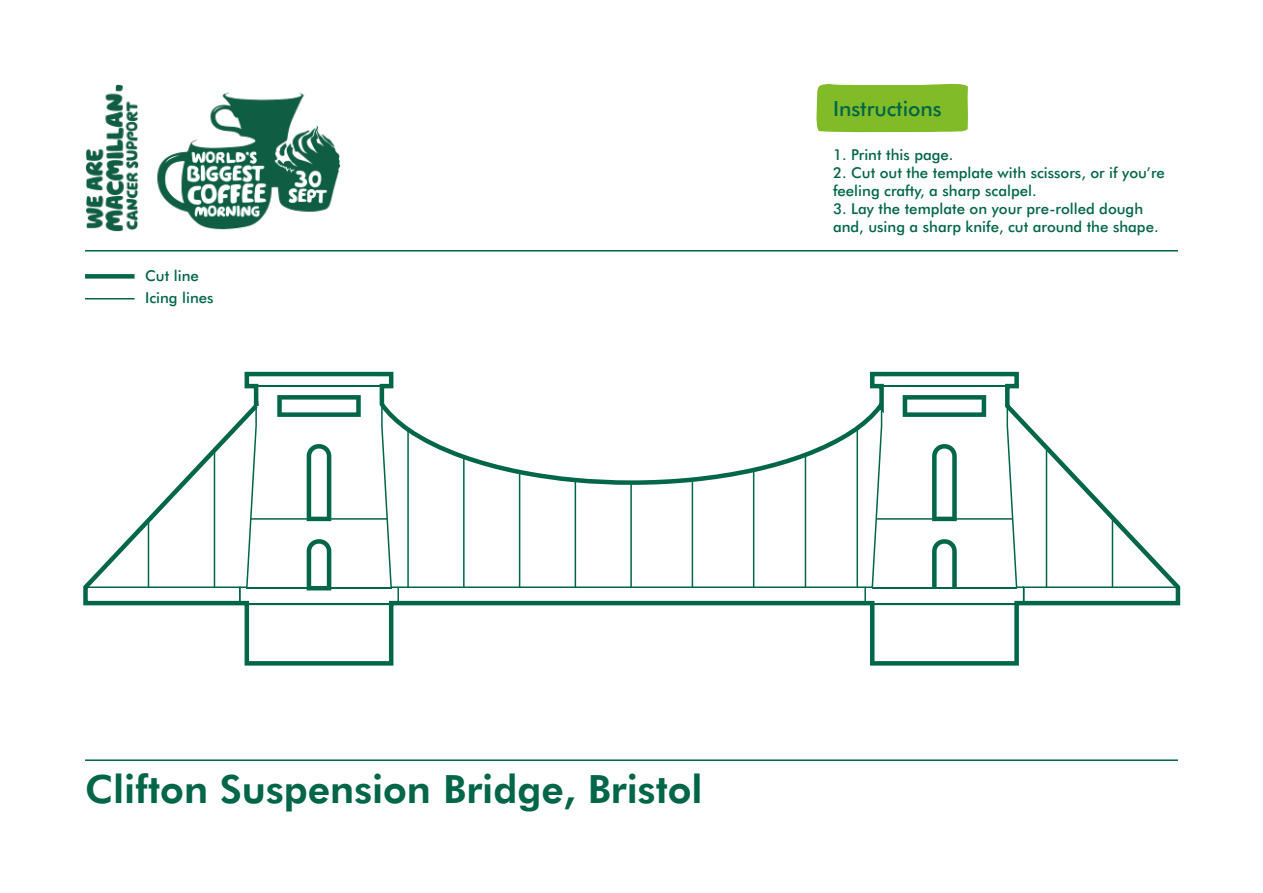
<style>
.page{position:relative;width:1263px;height:893px;background:#fff}
.page>*{position:absolute;margin:0;border:0;box-sizing:border-box;transform-origin:0 0}
.t1{font:800 39px "Futura BT";color:#006648}
.t2{font:500 21px "Futura BT";color:#006648}
.t3{font:500 15px/18px "Futura BT";color:#006648}
</style>
<div class="page">
<svg style="left:816px;top:83px;width:152px;height:50px;background:#89bf35"></svg>
<hr style="left:85px;top:759px;width:1093px;height:2px;background:#006648">
<hr style="left:85px;top:250px;width:1093px;height:2px;background:#006648">
<img style="left:86px;top:84px;width:255px;height:148px">
<div style="left:85px;top:274px;width:49px;height:5px;background:#006648"></div>
<hr style="left:85px;top:298px;width:49px;height:1px;background:#006648">
<svg style="left:83px;top:371px;width:1098px;height:295px"></svg>
<p class="t3" style="left:145px;top:264px;width:70px;line-height:22.4px">Cut line<br>Icing lines</p>
<h2 class="t2" style="left:833px;top:96px;width:110px">Instructions</h2>
<p class="t3" style="left:833px;top:146px;width:122px">1. Print this page.</p>
<p class="t3" style="left:833px;top:164px;width:333px">2. Cut out the template with scissors, or if you’re feeling crafty, a sharp scalpel.</p>
<p class="t3" style="left:833px;top:200px;width:327px">3. Lay the template on your pre-rolled dough and, using a sharp knife, cut around the shape.</p>
<h1 class="t1" style="left:85px;top:766px;width:619px">Clifton Suspension Bridge, Bristol</h1>
</div>
